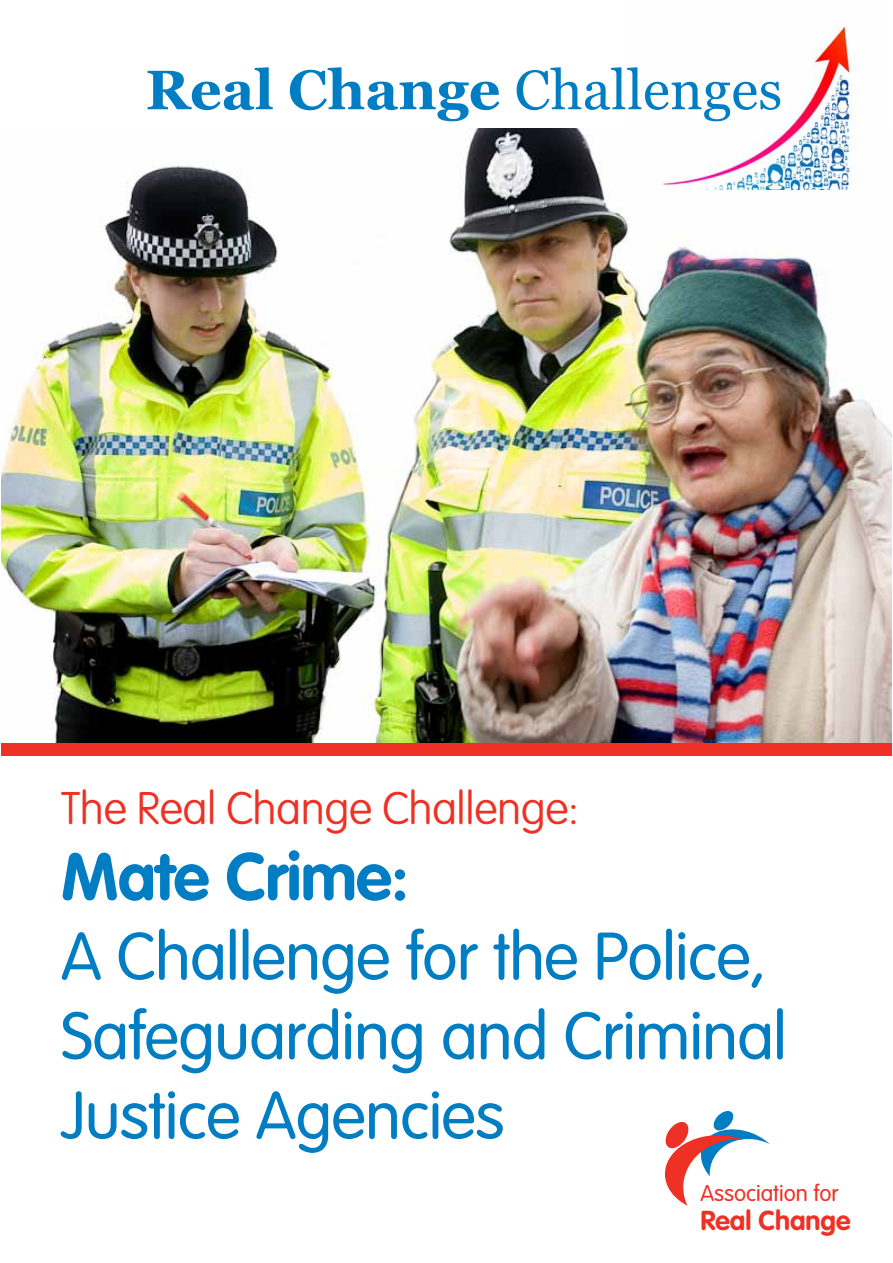
<style>
.page{position:relative;width:893px;height:1263px;background:#fff}
.page>*{position:absolute;margin:0;border:0;box-sizing:border-box;transform-origin:0 0}
.t1{font:300 66px/79.5px "VAG Rounded";letter-spacing:-.01em;color:#007dc3}
.t2{font:700 66px "VAG Rounded";letter-spacing:-.01em;color:#007dc3}
.t3{font:700 55.5px "Georgia";color:#007dc3}
.t4{font:100 45px "VAG Rounded";letter-spacing:-.01em;color:#ee3124}
.t5{font:700 27px "VAG Rounded";color:#ee3124}
.t6{font:300 22.5px "VAG Rounded";color:#ee3124}
.s1{font-weight:400}
</style>
<div class="page">
<img style="left:1px;top:128px;width:891px;height:616px">
<img style="left:628px;top:26px;width:255px;height:163px">
<div style="left:1px;top:744px;width:891px;height:12px;background:#ee3124"></div>
<svg style="left:665px;top:1111px;width:105px;height:95px"></svg>
<p class="t3" style="left:146px;top:48px;width:638px">Real Change <span class="s1">Challenges</span></p>
<p class="t4" style="left:61px;top:782px;width:519px">The Real Change Challenge:</p>
<p class="t2" style="left:61px;top:838px;width:349px">Mate Crime:</p>
<p class="t1" style="left:61px;top:916px;width:727px">A Challenge for the Police,<br>Safeguarding and Criminal<br>Justice Agencies</p>
<p class="t6" style="left:700px;top:1180px;width:140px">Association for</p>
<p class="t5" style="left:700px;top:1205px;width:152px">Real Change</p>
</div>
